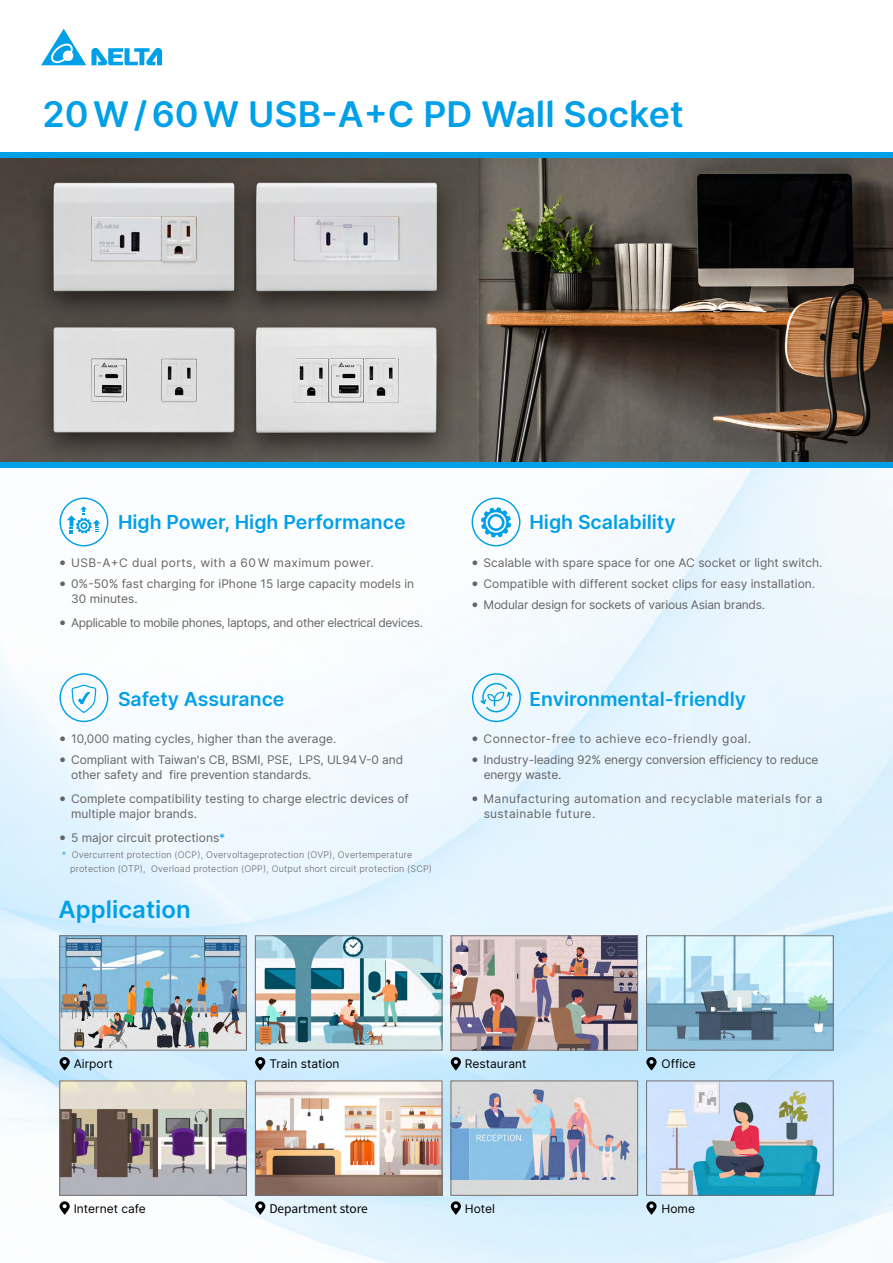
<style>
.page{position:relative;width:893px;height:1263px;background:#fff}
.page>*{position:absolute;margin:0;border:0;box-sizing:border-box;transform-origin:0 0}
.t1{font:600 35.85px "Delta Sans";color:#00a0e9}
.t2{font:600 24px "Delta Sans";color:#00a0e9}
.t3{font:600 19.5px "Delta Sans";color:#00a0e9}
.t4{font:12px/15.5px "Delta Sans";color:#656464}
.t5{font:12px/15.5px "Delta Sans";letter-spacing:.03em;color:#656464}
.t6{font:12px "Delta Sans";letter-spacing:-.03em;color:#656464}
.t7{font:12px "Delta Sans";color:#000}
.t8{font:12px "Delta Sans";letter-spacing:-.02em;color:#656464}
.t9{font:12px "Noto Sans CJ Ktc";color:#000}
.t10{font:300 9px/13.5px "Delta Sans";letter-spacing:.02em;color:#656464}
.s1{font-size:15px}
.s2{color:#00a0e9}
</style>
<div class="page">
<img style="left:0;top:468px;width:893px;height:795px">
<svg style="left:41px;top:29px;width:121px;height:36px"></svg>
<img style="left:0;top:157px;width:893px;height:305px">
<div style="left:0;top:152px;width:893px;height:5px;background:#00a0e9"></div>
<img style="left:62px;top:937px;width:183px;height:111px">
<div style="left:60px;top:935px;width:187px;height:115px;border:1px solid #727171"></div>
<img style="left:62px;top:1083px;width:183px;height:110px">
<div style="left:60px;top:1081px;width:187px;height:114px;border:1px solid #727171"></div>
<img style="left:648px;top:937px;width:183px;height:111px">
<div style="left:646px;top:935px;width:187px;height:115px;border:1px solid #727171"></div>
<img style="left:257px;top:1083px;width:183px;height:110px">
<div style="left:255px;top:1081px;width:187px;height:114px;border:1px solid #727171"></div>
<img style="left:257px;top:937px;width:183px;height:111px">
<div style="left:255px;top:935px;width:187px;height:115px;border:1px solid #727171"></div>
<img style="left:648px;top:1083px;width:183px;height:110px">
<img style="left:453px;top:937px;width:183px;height:111px">
<div style="left:451px;top:935px;width:187px;height:115px;border:1px solid #727171"></div>
<img style="left:453px;top:1083px;width:183px;height:110px">
<div style="left:451px;top:1081px;width:187px;height:114px;border:1px solid #727171"></div>
<svg style="left:60px;top:1057px;width:10px;height:13px"></svg>
<svg style="left:255px;top:1057px;width:10px;height:13px"></svg>
<svg style="left:255px;top:1201px;width:10px;height:14px"></svg>
<svg style="left:60px;top:1201px;width:10px;height:14px"></svg>
<svg style="left:451px;top:1057px;width:10px;height:13px"></svg>
<svg style="left:451px;top:1201px;width:10px;height:14px"></svg>
<svg style="left:646px;top:1057px;width:11px;height:13px"></svg>
<svg style="left:646px;top:1201px;width:11px;height:14px"></svg>
<div style="left:0;top:462px;width:893px;height:5px;background:#00a0e9"></div>
<svg style="left:472px;top:673px;width:49px;height:49px"></svg>
<svg style="left:59px;top:673px;width:49px;height:49px"></svg>
<svg style="left:472px;top:497px;width:48px;height:49px"></svg>
<svg style="left:59px;top:497px;width:49px;height:49px"></svg>
<h1 class="t1" style="left:43px;top:87px;width:643px">20 W / 60 W USB-A+C PD Wall Socket</h1>
<h3 class="t3" style="left:118px;top:507px;width:289px">High Power, High Performance</h3>
<p class="t5" style="left:58px;top:555px;width:317px"><span class="s1">•</span> USB-A+C dual ports, with a 60 W maximum power.</p>
<p class="t4" style="left:71px;top:576px;width:345px;text-indent:-13px"><span class="s1">•</span> 0%-50% fast charging for iPhone 15 large capacity models in<br>30 minutes.</p>
<p class="t6" style="left:58px;top:614px;width:366px"><span class="s1">•</span> Applicable to mobile phones, laptops, and other electrical devices.</p>
<h3 class="t3" style="left:118px;top:684px;width:168px">Safety Assurance</h3>
<p class="t4" style="left:58px;top:730px;width:279px"><span class="s1">•</span> 10,000 mating cycles, higher than the average.</p>
<p class="t4" style="left:71px;top:751px;width:333px;text-indent:-13px"><span class="s1">•</span> Compliant with Taiwan's CB, BSMI, PSE, LPS, UL94V-0 and other safety and fire prevention standards.</p>
<p class="t4" style="left:71px;top:790px;width:339px;text-indent:-13px"><span class="s1">•</span> Complete compatibility testing to charge electric devices of multiple major brands.</p>
<p class="t4" style="left:58px;top:829px;width:168px"><span class="s1">•</span> 5 major circuit protections<span class="s2">*</span></p>
<p class="t10" style="left:70px;top:848px;width:363px;text-indent:-9px"><span class="s2">*</span> Overcurrent protection (OCP), Overvoltageprotection (OVP), Overtemperature protection (OTP), Overload protection (OPP), Output short circuit protection (SCP)</p>
<h2 class="t2" style="left:58px;top:891px;width:134px">Application</h2>
<h3 class="t3" style="left:529px;top:507px;width:148px">High Scalability</h3>
<p class="t4" style="left:471px;top:555px;width:353px"><span class="s1">•</span> Scalable with spare space for one AC socket or light switch.</p>
<p class="t4" style="left:471px;top:576px;width:346px"><span class="s1">•</span> Compatible with different socket clips for easy installation.</p>
<p class="t8" style="left:471px;top:596px;width:296px"><span class="s1">•</span> Modular design for sockets of various Asian brands.</p>
<h3 class="t3" style="left:529px;top:684px;width:218px">Environmental-friendly</h3>
<p class="t5" style="left:471px;top:730px;width:282px"><span class="s1">•</span> Connector-free to achieve eco-friendly goal.</p>
<p class="t4" style="left:484px;top:751px;width:336px;text-indent:-13px"><span class="s1">•</span> Industry-leading 92% energy conversion efficiency to reduce energy waste.</p>
<p class="t5" style="left:484px;top:790px;width:340px;text-indent:-13px"><span class="s1">•</span> Manufacturing automation and recyclable materials for a sustainable future.</p>
<p class="t7" style="left:74px;top:1055px;width:41px">Airport</p>
<p class="t7" style="left:74px;top:1200px;width:74px">Internet cafe</p>
<p class="t7" style="left:269px;top:1055px;width:72px">Train station</p>
<p class="t9" style="left:269px;top:1202px;width:100px">Department store</p>
<p class="t7" style="left:465px;top:1055px;width:63px">Restaurant</p>
<p class="t7" style="left:465px;top:1200px;width:32px">Hotel</p>
<p class="t7" style="left:662px;top:1055px;width:36px">Office</p>
<p class="t7" style="left:662px;top:1200px;width:35px">Home</p>
</div>
